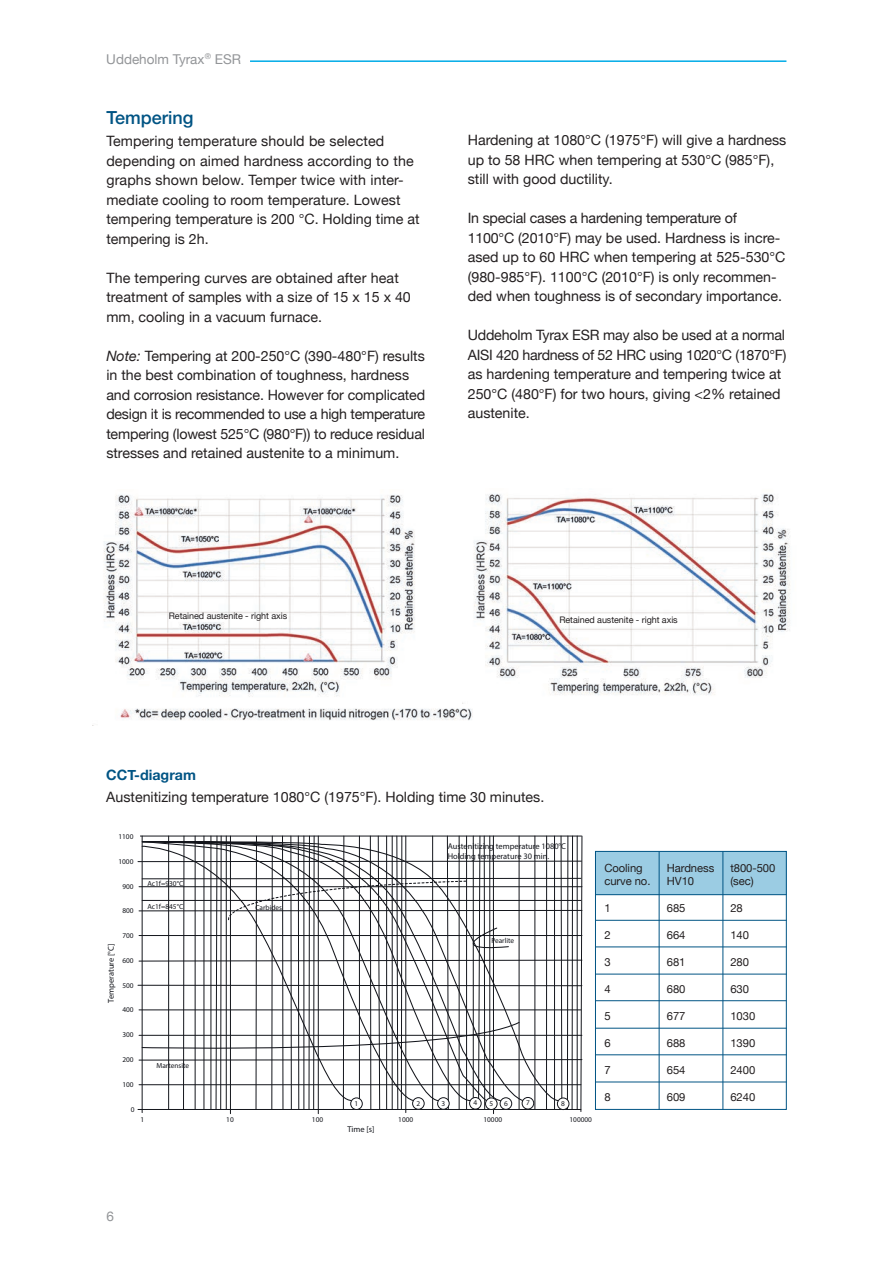
<style>
.page{position:relative;width:893px;height:1263px;background:#fff}
.page>*{position:absolute;margin:0;border:0;box-sizing:border-box;transform-origin:0 0}
.Brödtext{font:500 18px "Helvetica Neue";color:#005484}
.Brödtext-2{font:14.25px/19.5px "Helvetica Neue";color:#231f20}
.Brödtext-3{font:700 14.25px "Helvetica Neue";color:#005484}
.t1{font:13.5px "Helvetica Neue";color:#939598}
.t2{font:11.25px "Helvetica Neue";letter-spacing:-.005em;color:#231f20}
.t3{font:9px "Helvetica Neue";letter-spacing:-.005em;color:#231f20}
.t4{font:8.4px/10.1px "Myriad Pro";color:#14161c}
.t5{font:7.35px "Myriad Pro";color:#14161c}
.s1{font-style:italic}
</style>
<div class="page">
<hr style="left:250px;top:60px;width:536px;height:2px;background:#00abe7">
<hr style="left:230px;top:836px;width:1px;height:278px;background:#14161c">
<hr style="left:318px;top:836px;width:1px;height:278px;background:#14161c">
<hr style="left:493px;top:836px;width:1px;height:278px;background:#14161c">
<svg style="left:138px;top:837px;width:444px;height:275px"></svg>
<hr style="left:577px;top:836px;width:1px;height:273px;background:#14161c">
<div style="left:470px;top:1097px;width:11px;height:12px;background:#fff;border-radius:50%"></div>
<div style="left:469px;top:1097px;width:12px;height:12px;border:1px solid #14161c;border-radius:50%"></div>
<div style="left:485px;top:1098px;width:12px;height:11px;background:#fff;border-radius:50%"></div>
<div style="left:485px;top:1098px;width:12px;height:12px;border:1px solid #14161c;border-radius:50%"></div>
<div style="left:500px;top:1098px;width:12px;height:11px;background:#fff;border-radius:50%"></div>
<div style="left:500px;top:1097px;width:12px;height:12px;border:1px solid #14161c;border-radius:50%"></div>
<div style="left:522px;top:1097px;width:12px;height:12px;background:#fff;border-radius:50%"></div>
<div style="left:522px;top:1097px;width:12px;height:12px;border:1px solid #14161c;border-radius:50%"></div>
<div style="left:557px;top:1098px;width:12px;height:11px;background:#fefdfd;border-radius:50%"></div>
<div style="left:557px;top:1098px;width:12px;height:12px;border:1px solid #14161c;border-radius:50%"></div>
<div style="left:438px;top:1098px;width:11px;height:11px;background:#fff;border-radius:50%"></div>
<div style="left:437px;top:1097px;width:12px;height:12px;border:1px solid #14161c;border-radius:50%"></div>
<div style="left:413px;top:1098px;width:11px;height:11px;background:#fff;border-radius:50%"></div>
<div style="left:412px;top:1097px;width:12px;height:12px;border:1px solid #14161c;border-radius:50%"></div>
<div style="left:351px;top:1098px;width:11px;height:11px;background:#fff;border-radius:50%"></div>
<div style="left:351px;top:1098px;width:11px;height:12px;border:1px solid #14161c;border-radius:50%"></div>
<hr style="left:140px;top:836px;width:442px;height:1px;background:#14161c">
<div style="left:595px;top:851px;width:192px;height:44px;background:#9bcce3"></div>
<div style="left:595px;top:851px;width:192px;height:259px;border:1px solid #005484"></div>
<hr style="left:595px;top:894px;width:191px;height:1px;background:#005484">
<hr style="left:595px;top:920px;width:192px;height:1px;background:#005484">
<hr style="left:595px;top:947px;width:192px;height:1px;background:#005484">
<hr style="left:659px;top:851px;width:1px;height:259px;background:#005484">
<hr style="left:723px;top:851px;width:1px;height:259px;background:#005484">
<hr style="left:595px;top:974px;width:192px;height:1px;background:#005484">
<hr style="left:595px;top:1000px;width:191px;height:1px;background:#005484">
<hr style="left:595px;top:1028px;width:192px;height:1px;background:#005484">
<hr style="left:595px;top:1054px;width:192px;height:1px;background:#005484">
<hr style="left:595px;top:1082px;width:192px;height:1px;background:#005484">
<img style="left:93px;top:495px;width:380px;height:231px">
<img style="left:462px;top:494px;width:328px;height:210px">
<p class="t1" style="left:106px;top:49px;width:136px">Uddeholm Tyrax <sup>®</sup> ESR</p>
<p class="Brödtext" style="left:106px;top:103px;width:89px">Tempering</p>
<p class="Brödtext-2" style="left:106px;top:132px;width:315px">Tempering temperature should be selected depending on aimed hardness according to the graphs shown below. Temper twice with inter&shy;mediate cooling to room temperature. Lowest tempering temperature is 200 °C. Holding time at tempering is 2h.</p>
<p class="Brödtext-2" style="left:106px;top:269px;width:306px">The tempering curves are obtained after heat treatment of samples with a size of 15 x 15 x 40 mm, cooling in a vacuum furnace.</p>
<p class="Brödtext-2" style="left:106px;top:347px;width:320px"><span class="s1">Note:</span> Tempering at 200-250°C (390-480°F) results in the best combination of toughness, hardness and corrosion resistance. However for complicated design it is recommended to use a high temperature</p>
<p class="Brödtext-2" style="left:106px;top:425px;width:320px">tempering (lowest 525°C (980°F)) to reduce residual stresses and retained austenite to a minimum.</p>
<p class="Brödtext-2" style="left:468px;top:131px;width:320px">Hardening at 1080°C (1975°F) will give a hardness up to 58 HRC when tempering at 530°C (985°F), still with good ductility.</p>
<p class="Brödtext-2" style="left:468px;top:209px;width:319px">In special cases a hardening temperature of 1100°C (2010°F) may be used. Hardness is incre&shy;ased up to 60 HRC when tempering at 525-530°C (980-985°F). 1100°C (2010°F) is only recommen&shy;ded when toughness is of secondary importance.</p>
<p class="Brödtext-2" style="left:468px;top:326px;width:320px">Uddeholm Tyrax ESR may also be used at a normal AISI 420 hardness of 52 HRC using 1020°C (1870°F) as hardening temperature and tempering twice at 250°C (480°F) for two hours, giving &lt;2% retained austenite.</p>
<p class="t3" style="left:169px;top:609px;width:120px">Retained austenite - right axis</p>
<p class="t3" style="left:559px;top:613px;width:120px">Retained austenite - right axis</p>
<p class="Brödtext-3" style="left:106px;top:763px;width:91px">CCT-diagram</p>
<p class="Brödtext-2" style="left:106px;top:788px;width:439px">Austenitizing temperature 1080°C (1975°F). Holding time 30 minutes.</p>
<p class="t5" style="left:118px;top:832px;width:17px">1100</p>
<p class="t5" style="left:118px;top:857px;width:17px">1000</p>
<p class="t5" style="left:122px;top:882px;width:13px">900</p>
<p class="t5" style="left:122px;top:906px;width:13px">800</p>
<p class="t5" style="left:122px;top:931px;width:13px">700</p>
<p class="t5" style="left:122px;top:955px;width:13px">600</p>
<p class="t5" style="left:122px;top:981px;width:13px">500</p>
<p class="t5" style="left:122px;top:1005px;width:13px">400</p>
<p class="t5" style="left:122px;top:1030px;width:13px">300</p>
<p class="t5" style="left:122px;top:1055px;width:13px">200</p>
<p class="t5" style="left:122px;top:1080px;width:13px">100</p>
<p class="t5" style="left:131px;top:1104px;width:5px">0</p>
<p class="t4" style="left:106px;top:1003px;width:60px;rotate:-90deg">Temperature [°C]</p>
<p class="t5" style="left:147px;top:879px;width:37px">Ac1f=930°C</p>
<p class="t5" style="left:147px;top:902px;width:37px">Ac1f=845°C</p>
<p class="t5" style="left:255px;top:903px;width:28px">Carbides</p>
<p class="t5" style="left:156px;top:1060px;width:34px">Martensite</p>
<p class="t4" style="left:448px;top:841px;width:120px">Austenitizing temperature 1080°C<br>Holding temperature 30 min.</p>
<p class="t5" style="left:491px;top:936px;width:24px">Pearlite</p>
<p class="t5" style="left:355px;top:1099px;width:5px">1</p>
<p class="t5" style="left:416px;top:1098px;width:5px">2</p>
<p class="t5" style="left:441px;top:1099px;width:5px">3</p>
<p class="t5" style="left:473px;top:1098px;width:5px">4</p>
<p class="t5" style="left:489px;top:1099px;width:5px">5</p>
<p class="t5" style="left:504px;top:1099px;width:5px">6</p>
<p class="t5" style="left:526px;top:1098px;width:5px">7</p>
<p class="t5" style="left:561px;top:1099px;width:5px">8</p>
<p class="t5" style="left:140px;top:1115px;width:5px">1</p>
<p class="t5" style="left:226px;top:1115px;width:9px">10</p>
<p class="t5" style="left:312px;top:1115px;width:13px">100</p>
<p class="t5" style="left:398px;top:1115px;width:17px">1000</p>
<p class="t5" style="left:483px;top:1115px;width:20px">10000</p>
<p class="t5" style="left:569px;top:1115px;width:24px">100000</p>
<p class="t4" style="left:348px;top:1124px;width:29px">Time [s]</p>
<p class="t2" style="left:604px;top:860px;width:40px">Cooling</p>
<p class="t2" style="left:667px;top:860px;width:49px">Hardness</p>
<p class="t2" style="left:730px;top:860px;width:46px">t800-500</p>
<p class="t2" style="left:604px;top:873px;width:48px">curve no.</p>
<p class="t2" style="left:667px;top:873px;width:29px">HV10</p>
<p class="t2" style="left:730px;top:873px;width:25px">(sec)</p>
<p class="t2" style="left:604px;top:900px;width:8px">1</p>
<p class="t2" style="left:667px;top:900px;width:20px">685</p>
<p class="t2" style="left:730px;top:900px;width:14px">28</p>
<p class="t2" style="left:604px;top:927px;width:8px">2</p>
<p class="t2" style="left:667px;top:927px;width:20px">664</p>
<p class="t2" style="left:730px;top:927px;width:20px">140</p>
<p class="t2" style="left:604px;top:954px;width:8px">3</p>
<p class="t2" style="left:667px;top:954px;width:20px">681</p>
<p class="t2" style="left:730px;top:954px;width:20px">280</p>
<p class="t2" style="left:604px;top:981px;width:8px">4</p>
<p class="t2" style="left:667px;top:981px;width:20px">680</p>
<p class="t2" style="left:730px;top:981px;width:20px">630</p>
<p class="t2" style="left:604px;top:1008px;width:8px">5</p>
<p class="t2" style="left:667px;top:1008px;width:20px">677</p>
<p class="t2" style="left:730px;top:1008px;width:26px">1030</p>
<p class="t2" style="left:604px;top:1035px;width:8px">6</p>
<p class="t2" style="left:667px;top:1035px;width:20px">688</p>
<p class="t2" style="left:730px;top:1035px;width:26px">1390</p>
<p class="t2" style="left:604px;top:1062px;width:8px">7</p>
<p class="t2" style="left:667px;top:1062px;width:20px">654</p>
<p class="t2" style="left:730px;top:1062px;width:26px">2400</p>
<p class="t2" style="left:604px;top:1089px;width:8px">8</p>
<p class="t2" style="left:667px;top:1089px;width:20px">609</p>
<p class="t2" style="left:730px;top:1089px;width:26px">6240</p>
<p class="t1" style="left:106px;top:1206px;width:9px">6</p>
</div>
